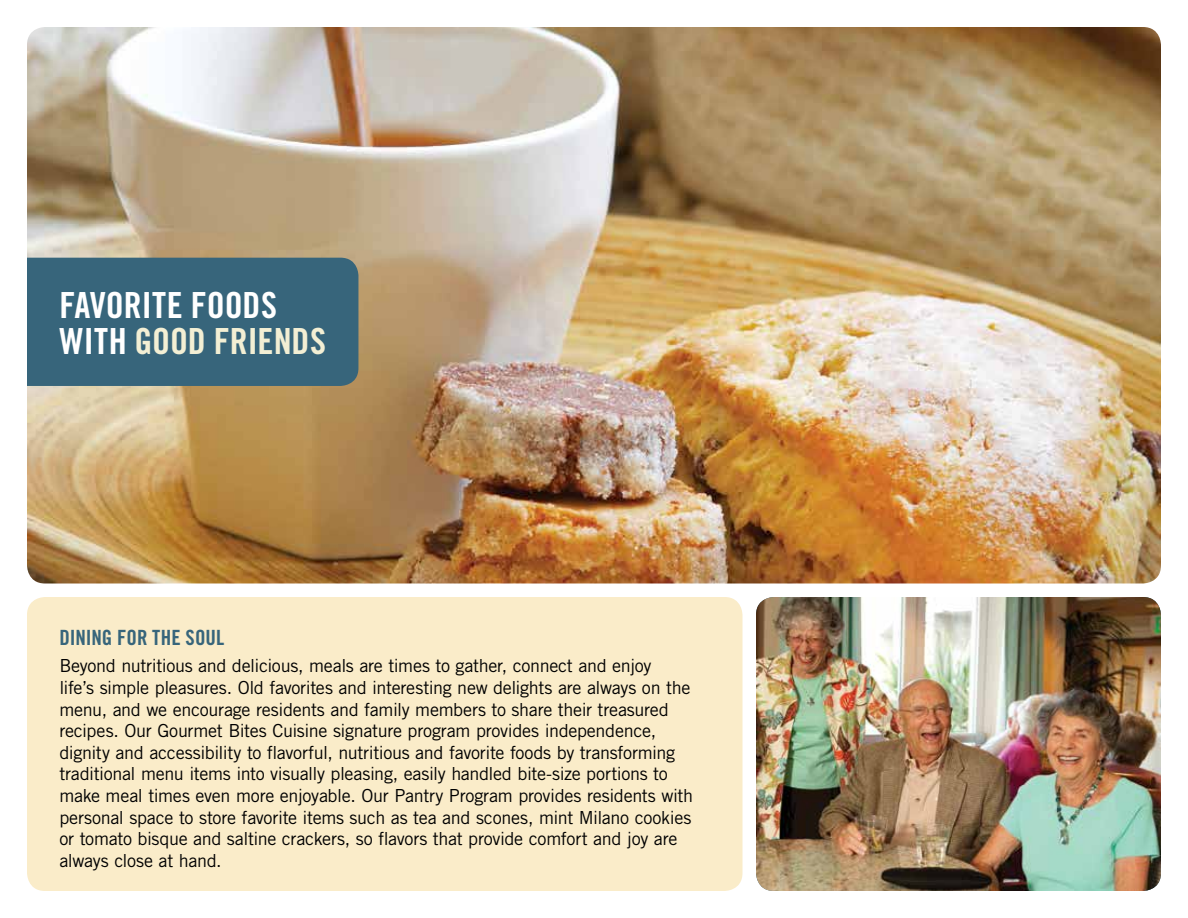
<style>
.page{position:relative;width:1188px;height:918px;background:#fff}
.page>*{position:absolute;margin:0;border:0;box-sizing:border-box;transform-origin:0 0}
.t1{font:36px/36px "Trade Gothic Bold Cond Twenty";color:#fff}
.t2{font:21px "Trade Gothic Bold Cond Twenty";color:#37657b}
.t3{font:18px/21.6px "Trade Gothic";letter-spacing:-.02em;color:#000}
.s1{color:#f3efd4}
</style>
<div class="page">
<img style="left:27px;top:27px;width:1134px;height:557px">
<img style="left:756px;top:597px;width:405px;height:294px">
<div style="left:27px;top:597px;width:716px;height:294px;background:#faecc9;border-radius:18px"></div>
<div style="left:27px;top:258px;width:331px;height:128px;background:#37657b"></div>
<h1 class="t1" style="left:59px;top:286px;width:268px">FAVORITE FOODS<br>WITH <span class="s1">GOOD FRIENDS</span></h1>
<p class="t2" style="left:59px;top:625px;width:166px">DINING FOR THE SOUL</p>
<p class="t3" style="left:59px;top:655px;width:635px">Beyond nutritious and delicious, meals are times to gather, connect and enjoy<br>life’s simple pleasures. Old favorites and interesting new delights are always on the menu, and we encourage residents and family members to share their treasured recipes. Our Gourmet Bites Cuisine signature program provides independence, dignity and accessibility to flavorful, nutritious and favorite foods by transforming traditional menu items into visually pleasing, easily handled bite-size portions to make meal times even more enjoyable. Our Pantry Program provides residents with personal space to store favorite items such as tea and scones, mint Milano cookies or tomato bisque and saltine crackers, so flavors that provide comfort and joy are always close at hand.</p>
</div>
